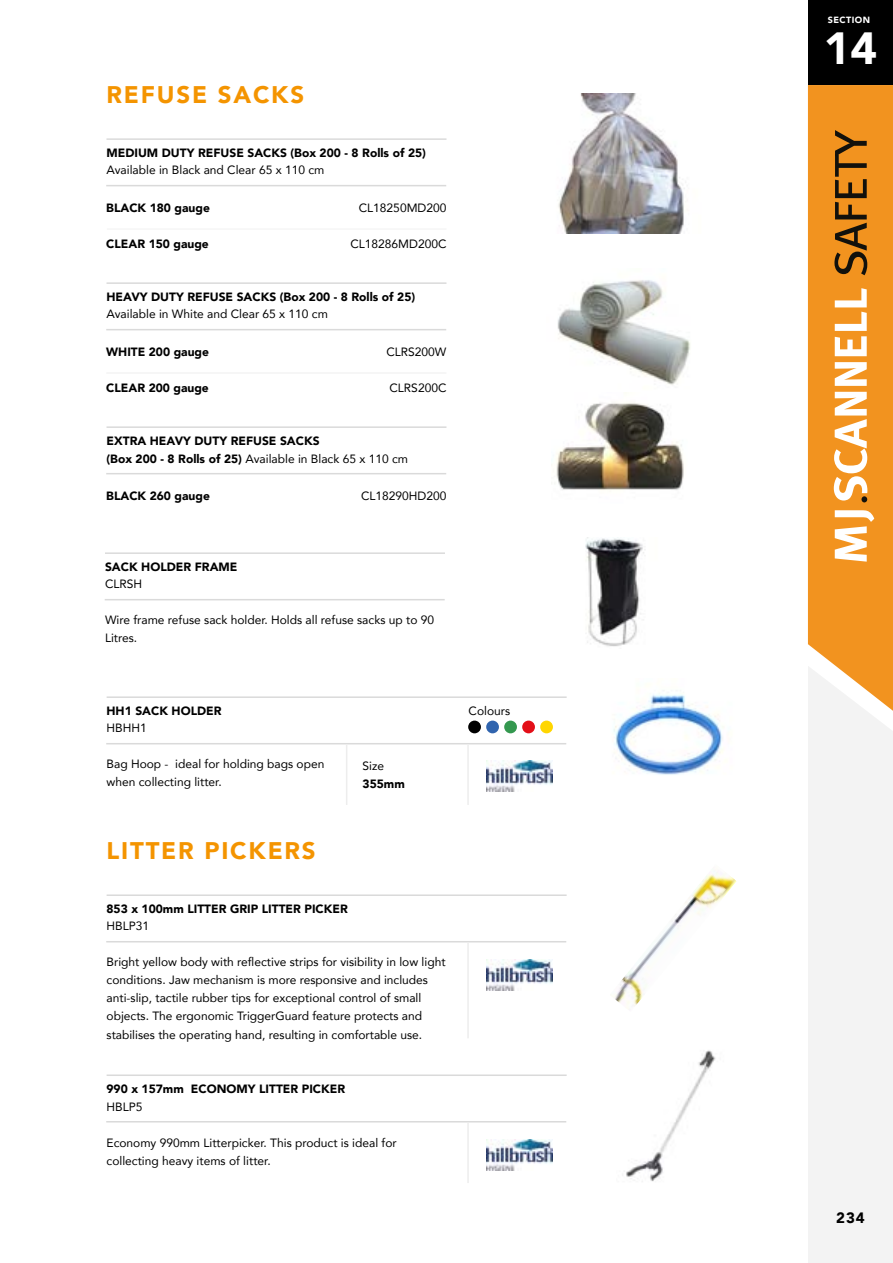
<style>
.page{position:relative;width:893px;height:1263px;background:#fff}
.page>*{position:absolute;margin:0;border:0;box-sizing:border-box;transform-origin:0 0}
.t1{font:900 45px "Avenir";color:#fff}
.t2{font:900 24px "Avenir";letter-spacing:.075em;color:#f49400}
.t3{font:900 15px "Avenir";color:#000}
.t4{font:12px/18px "Avenir";color:#000}
.t5{font:900 12px/18px "Avenir";color:#000}
.t6{font:900 9px "Avenir";letter-spacing:.05em;color:#fff}
.s1{font-weight:400}
</style>
<div class="page">
<div style="left:808px;top:85px;width:85px;height:581px;background:#f2931f"></div>
<div style="left:808px;top:0;width:85px;height:85px;background:#000"></div>
<div style="left:808px;top:666px;width:85px;height:597px;background:#f3f3f3"></div>
<svg style="left:834px;top:130px;width:33px;height:145px;background:#a56618"></svg>
<svg style="left:835px;top:362px;width:32px;height:24px"></svg>
<svg style="left:835px;top:288px;width:32px;height:68px"></svg>
<svg style="left:835px;top:510px;width:39px;height:52px"></svg>
<svg style="left:834px;top:392px;width:33px;height:110px"></svg>
<hr style="left:106px;top:185px;width:340px;height:1px;background:#dadada">
<hr style="left:106px;top:138px;width:340px;height:2px;background:#dadada">
<hr style="left:105px;top:599px;width:340px;height:1px;background:#dadada">
<hr style="left:105px;top:552px;width:340px;height:2px;background:#dadada">
<hr style="left:106px;top:743px;width:460px;height:1px;background:#dadada">
<hr style="left:107px;top:696px;width:460px;height:2px;background:#dadada">
<hr style="left:346px;top:744px;width:1px;height:61px;background:#ededed">
<div style="left:468px;top:721px;width:13px;height:12px;background:#000;border-radius:50%"></div>
<div style="left:486px;top:721px;width:13px;height:12px;background:#3064ae;border-radius:50%"></div>
<div style="left:504px;top:721px;width:13px;height:12px;background:#34984f;border-radius:50%"></div>
<div style="left:522px;top:721px;width:13px;height:12px;background:#e30f18;border-radius:50%"></div>
<div style="left:540px;top:721px;width:13px;height:12px;background:#ffd600;border-radius:50%"></div>
<hr style="left:467px;top:744px;width:2px;height:61px;background:#ededed">
<hr style="left:106px;top:941px;width:460px;height:1px;background:#dadada">
<hr style="left:107px;top:894px;width:460px;height:2px;background:#dadada">
<hr style="left:467px;top:942px;width:2px;height:96px;background:#ededed">
<hr style="left:106px;top:1121px;width:460px;height:1px;background:#dadada">
<hr style="left:107px;top:1074px;width:460px;height:2px;background:#dadada">
<hr style="left:467px;top:1122px;width:2px;height:61px;background:#ededed">
<img style="left:556px;top:402px;width:128px;height:88px">
<img style="left:558px;top:94px;width:127px;height:140px">
<img style="left:585px;top:537px;width:59px;height:110px">
<img style="left:613px;top:694px;width:110px;height:81px">
<img style="left:612px;top:872px;width:125px;height:137px">
<img style="left:626px;top:1050px;width:90px;height:132px">
<img style="left:486px;top:760px;width:67px;height:32px">
<img style="left:486px;top:959px;width:67px;height:31px">
<img style="left:486px;top:1139px;width:67px;height:31px">
<hr style="left:107px;top:228px;width:339px;height:2px;background:#f6f6f6">
<hr style="left:106px;top:329px;width:340px;height:1px;background:#dadada">
<hr style="left:106px;top:282px;width:340px;height:2px;background:#dadada">
<hr style="left:106px;top:372px;width:340px;height:2px;background:#f6f6f6">
<hr style="left:106px;top:473px;width:340px;height:1px;background:#dadada">
<hr style="left:106px;top:426px;width:340px;height:2px;background:#dadada">
<img style="left:557px;top:280px;width:133px;height:105px">
<h2 class="t2" style="left:107px;top:79px;width:199px">REFUSE SACKS</h2>
<p class="t5" style="left:107px;top:144px;width:321px">MEDIUM DUTY REFUSE SACKS (Box 200 - 8 Rolls of 25)</p>
<p class="t4" style="left:107px;top:162px;width:219px">Available in Black and Clear 65 x 110 cm</p>
<p class="t5" style="left:106px;top:199px;width:105px">BLACK 180 gauge</p>
<p class="t5" style="left:106px;top:235px;width:104px">CLEAR 150 gauge</p>
<p class="t4" style="left:359px;top:199px;width:89px">CL18250MD200</p>
<p class="t4" style="left:350px;top:235px;width:98px">CL18286MD200C</p>
<p class="t5" style="left:107px;top:288px;width:310px">HEAVY DUTY REFUSE SACKS (Box 200 - 8 Rolls of 25)</p>
<p class="t4" style="left:107px;top:306px;width:223px">Available in White and Clear 65 x 110 cm</p>
<p class="t5" style="left:106px;top:343px;width:104px">WHITE 200 gauge</p>
<p class="t5" style="left:106px;top:379px;width:104px">CLEAR 200 gauge</p>
<p class="t4" style="left:386px;top:343px;width:62px">CLRS200W</p>
<p class="t4" style="left:390px;top:379px;width:58px">CLRS200C</p>
<p class="t5" style="left:107px;top:432px;width:303px">EXTRA HEAVY DUTY REFUSE SACKS<br>(Box 200 - 8 Rolls of 25) <span class="s1">Available in Black 65 x 110 cm</span></p>
<p class="t5" style="left:106px;top:487px;width:105px">BLACK 260 gauge</p>
<p class="t4" style="left:361px;top:487px;width:87px">CL18290HD200</p>
<p class="t5" style="left:105px;top:558px;width:134px">SACK HOLDER FRAME</p>
<p class="t4" style="left:105px;top:576px;width:39px">CLRSH</p>
<p class="t4" style="left:105px;top:612px;width:331px">Wire frame refuse sack holder. Holds all refuse sacks up to 90<br>Litres.</p>
<p class="t5" style="left:107px;top:702px;width:117px">HH1 SACK HOLDER</p>
<p class="t4" style="left:107px;top:720px;width:42px">HBHH1</p>
<p class="t4" style="left:107px;top:756px;width:219px">Bag Hoop - ideal for holding bags open when collecting litter.</p>
<p class="t4" style="left:363px;top:757px;width:23px">Size</p>
<p class="t5" style="left:363px;top:775px;width:44px">355mm</p>
<h2 class="t2" style="left:107px;top:835px;width:211px">LITTER PICKERS</h2>
<p class="t5" style="left:107px;top:900px;width:243px">853 x 100mm LITTER GRIP LITTER PICKER</p>
<p class="t4" style="left:107px;top:918px;width:44px">HBLP31</p>
<p class="t4" style="left:107px;top:954px;width:341px">Bright yellow body with reflective strips for visibility in low light conditions. Jaw mechanism is more responsive and includes anti-slip, tactile rubber tips for exceptional control of small objects. The ergonomic TriggerGuard feature protects and stabilises the operating hand, resulting in comfortable use.</p>
<p class="t5" style="left:107px;top:1080px;width:240px">990 x 157mm ECONOMY LITTER PICKER</p>
<p class="t4" style="left:107px;top:1098px;width:38px">HBLP5</p>
<p class="t4" style="left:107px;top:1134px;width:292px">Economy 990mm Litterpicker. This product is ideal for collecting heavy items of litter.</p>
<p class="t4" style="left:469px;top:702px;width:43px">Colours</p>
<p class="t6" style="left:828px;top:14px;width:44px">SECTION</p>
<h1 class="t1" style="left:824px;top:19px;width:55px">14</h1>
<p class="t3" style="left:836px;top:1208px;width:30px">234</p>
</div>
